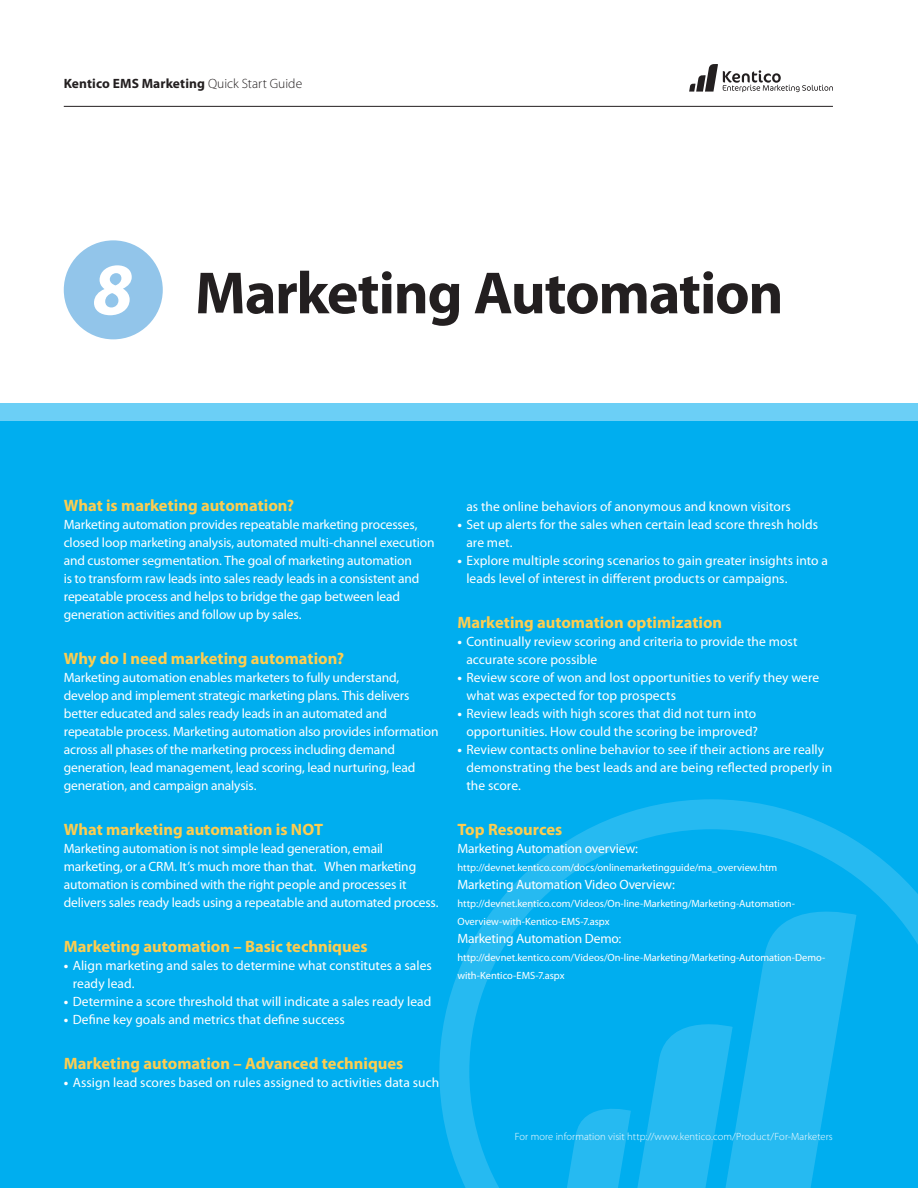
<style>
.page{position:relative;width:918px;height:1188px;background:#fff}
.page>*{position:absolute;margin:0;border:0;box-sizing:border-box;transform-origin:0 0}
.t1{font:700 60px "Myriad Pro";letter-spacing:-.02em;color:#231f20}
.t2{font:700 16.5px "Myriad Pro";color:#fecd4f}
.t3{font:13.5px/18px "Myriad Pro";letter-spacing:-.005em;color:#fff}
.t4{font:700 13.5px "Myriad Pro";letter-spacing:.005em;color:#231f20}
.t5{font:10.5px/18px "Myriad Pro";letter-spacing:-.005em;color:#fff}
.t6{font:300 10.5px "Myriad Pro";letter-spacing:.01em;color:#fff}
.s1{font-weight:300}
.s2{font-style:italic;font-size:74.25px;color:#fff}
.s3{font-weight:700}
</style>
<div class="page">
<svg style="left:689px;top:64px;width:144px;height:28px"></svg>
<div style="left:64px;top:240px;width:99px;height:99px;background:#92c5ea;border-radius:50%"></div>
<div style="left:0;top:421px;width:918px;height:767px;background:#00aeef"></div>
<svg style="left:439px;top:799px;width:479px;height:389px"></svg>
<div style="left:0;top:403px;width:918px;height:18px;background:#6bcff6"></div>
<hr style="left:64px;top:106px;width:769px;height:1px;background:#231f20">
<p class="t4" style="left:64px;top:75px;width:240px">Kentico EMS Marketing <span class="s1">Quick Start Guide</span></p>
<h1 class="t1" style="left:93px;top:254px;width:692px"><span class="s2">8</span> Marketing Automation</h1>
<p class="t2" style="left:64px;top:495px;width:232px">What is marketing automation?</p>
<p class="t3" style="left:64px;top:516px;width:372px">Marketing automation provides repeatable marketing processes, closed loop marketing analysis, automated multi-channel execution and customer segmentation. The goal of marketing automation<br>is to transform raw leads into sales ready leads in a consistent and repeatable process and helps to bridge the gap between lead generation activities and follow up by sales.</p>
<p class="t2" style="left:64px;top:648px;width:282px">Why do I need marketing automation?</p>
<p class="t3" style="left:64px;top:669px;width:376px">Marketing automation enables marketers to fully understand, develop and implement strategic marketing plans. This delivers better educated and sales ready leads in an automated and repeatable process. Marketing automation also provides information across all phases of the marketing process including demand generation, lead management, lead scoring, lead nurturing, lead generation, and campaign analysis.</p>
<p class="t2" style="left:64px;top:819px;width:261px">What marketing automation is NOT</p>
<p class="t3" style="left:64px;top:840px;width:376px">Marketing automation is not simple lead generation, email marketing, or a CRM. It’s much more than that. When marketing automation is combined with the right people and processes it delivers sales ready leads using a repeatable and automated process.</p>
<p class="t2" style="left:64px;top:936px;width:305px">Marketing automation – Basic techniques</p>
<p class="t3" style="left:73px;top:957px;width:361px;text-indent:-9px"><span class="s3">•</span> Align marketing and sales to determine what constitutes a sales ready lead.</p>
<p class="t3" style="left:64px;top:993px;width:369px"><span class="s3">•</span> Determine a score threshold that will indicate a sales ready lead</p>
<p class="t3" style="left:64px;top:1011px;width:283px"><span class="s3">•</span> Define key goals and metrics that define success</p>
<p class="t2" style="left:64px;top:1053px;width:341px">Marketing automation – Advanced techniques</p>
<p class="t3" style="left:64px;top:1074px;width:377px"><span class="s3">•</span> Assign lead scores based on rules assigned to activities data such</p>
<p class="t3" style="left:466px;top:498px;width:326px">as the online behaviors of anonymous and known visitors</p>
<p class="t3" style="left:466px;top:516px;width:353px;text-indent:-9px"><span class="s3">•</span> Set up alerts for the sales when certain lead score thresh holds are met.</p>
<p class="t3" style="left:466px;top:552px;width:363px;text-indent:-9px"><span class="s3">•</span> Explore multiple scoring scenarios to gain greater insights into a leads level of interest in different products or campaigns.</p>
<p class="t2" style="left:457px;top:612px;width:266px">Marketing automation optimization</p>
<p class="t3" style="left:466px;top:633px;width:333px;text-indent:-9px"><span class="s3">•</span> Continually review scoring and criteria to provide the most accurate score possible</p>
<p class="t3" style="left:466px;top:669px;width:354px;text-indent:-9px"><span class="s3">•</span> Review score of won and lost opportunities to verify they were what was expected for top prospects</p>
<p class="t3" style="left:457px;top:705px;width:302px;text-align:right"><span class="s3">•</span> Review leads with high scores that did not turn into opportunities. How could the scoring be improved?</p>
<p class="t3" style="left:466px;top:741px;width:368px;text-indent:-9px"><span class="s3">•</span> Review contacts online behavior to see if their actions are really demonstrating the best leads and are being reflected properly in the score.</p>
<p class="t2" style="left:457px;top:819px;width:107px">Top Resources</p>
<p class="t3" style="left:457px;top:840px;width:182px">Marketing Automation overview:</p>
<p class="t5" style="left:457px;top:859px;width:322px">http://devnet.kentico.com/docs/onlinemarketingguide/ma_overview.htm</p>
<p class="t3" style="left:457px;top:876px;width:219px">Marketing Automation Video Overview:</p>
<p class="t5" style="left:457px;top:895px;width:339px">http://devnet.kentico.com/Videos/On-line-Marketing/Marketing-Automation-<br>Overview-with-Kentico-EMS-7.aspx</p>
<p class="t3" style="left:457px;top:930px;width:166px">Marketing Automation Demo:</p>
<p class="t5" style="left:457px;top:949px;width:370px">http://devnet.kentico.com/Videos/On-line-Marketing/Marketing-Automation-Demo&shy;with-Kentico-EMS-7.aspx</p>
<p class="t6" style="left:515px;top:1130px;width:320px">For more information visit http://www.kentico.com/Product/For-Marketers</p>
</div>
